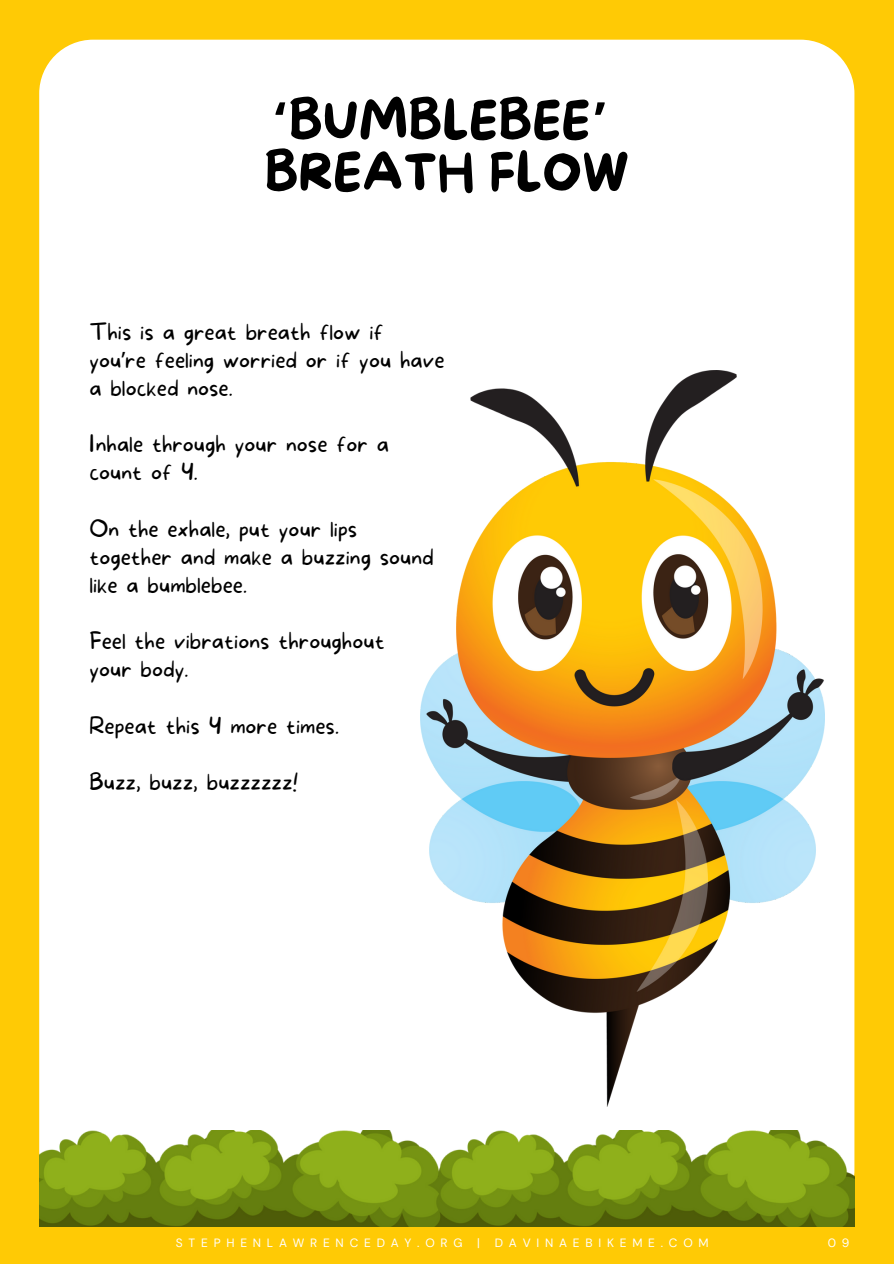
<style>
.page{position:relative;width:894px;height:1264px;background:#fff}
.page>*{position:absolute;margin:0;border:0;box-sizing:border-box;transform-origin:0 0}
.t1{font:51px/51.8px "More Sugar";color:#000}
.t2{font:100 22.5px/28.2px "More Sugar";color:#000}
.t3{font:12px "DM Sans";letter-spacing:.48em;color:#fff}
.s1{font-family:"Noto Sans Gurmukhi";font-weight:700}
.s2{font-family:"Noto Sans";font-weight:400}
</style>
<div class="page">
<div style="left:0;top:0;width:893px;height:1263px;background:#ffca05"></div>
<div style="left:39px;top:40px;width:815px;height:1183px;background:#fff;border-radius:54px"></div>
<img style="left:420px;top:370px;width:404px;height:736px">
<img style="left:39px;top:1130px;width:815px;height:96px">
<p class="t1" style="left:264px;top:97px;width:366px"><span class="s1">‘</span>BUMBLEBEE<span class="s1">’<br></span>BREATH FLOW</p>
<h1 class="t2" style="left:89px;top:318px;width:357px">This is a great breath flow if you<span class="s2">’</span>re feeling worried or if you have a blocked nose.</h1>
<h2 class="t2" style="left:89px;top:431px;width:301px">Inhale through your nose for a count of 4.</h2>
<h2 class="t2" style="left:89px;top:515px;width:346px">On the exhale, put your lips together and make a buzzing sound like a bumblebee.</h2>
<h2 class="t2" style="left:89px;top:628px;width:297px">Feel the vibrations throughout your body.</h2>
<h2 class="t2" style="left:89px;top:712px;width:251px">Repeat this 4 more times.</h2>
<h2 class="t2" style="left:89px;top:768px;width:211px">Buzz, buzz, buzzzzzz!</h2>
<p class="t3" style="left:176px;top:1234px;width:534px">STEPHENLAWRENCEDAY.ORG | DAVINAEBIKEME.COM</p>
<p class="t3" style="left:827px;top:1234px;width:23px">0 9</p>
</div>
